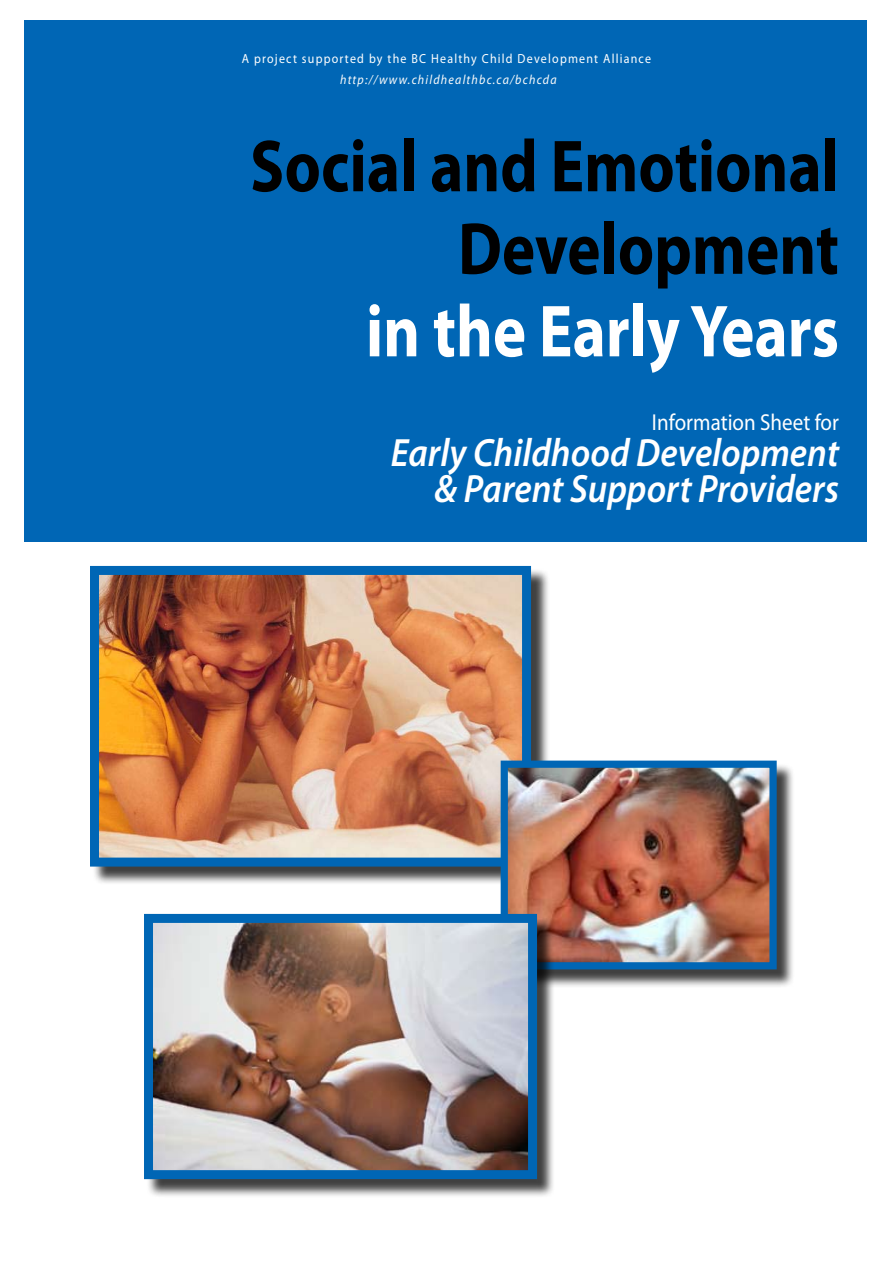
<style>
.page{position:relative;width:893px;height:1263px;background:#fff}
.page>*{position:absolute;margin:0;border:0;box-sizing:border-box;transform-origin:0 0}
.t1{font:700 74.4px/82.5px "Myriad Pro";color:#000;text-align:right;scale:.85 1}
.t2{font:700 74.4px "Myriad Pro";color:#fff;scale:.85 1}
.t3{font:italic 600 39.6px/36px "Myriad Pro";color:#fff;text-align:right;scale:.91 1}
.t4{font:23.1px "Myriad Pro";color:#fff;scale:.91 1}
.t5{font:13.2px/21px "Myriad Pro";letter-spacing:.1em;color:#fff;text-align:center;scale:.91 1}
.s1{font-style:italic;color:#fcfcfc}
.s2{font-style:italic;color:#fdfdfd}
</style>
<div class="page">
<div style="left:92px;top:568px;width:465px;height:324px;background:#000;opacity:.75"></div>
<img style="left:100px;top:576px;width:421px;height:280px">
<div style="left:90px;top:566px;width:441px;height:300px;border:9px solid #0066b5"></div>
<div style="left:503px;top:763px;width:298px;height:231px;background:#000;opacity:.75"></div>
<img style="left:509px;top:769px;width:260px;height:192px">
<div style="left:501px;top:761px;width:276px;height:208px;border:7px solid #0066b5"></div>
<div style="left:146px;top:916px;width:416px;height:288px;background:#000;opacity:.75"></div>
<img style="left:154px;top:924px;width:373px;height:245px">
<div style="left:144px;top:914px;width:393px;height:265px;border:9px solid #0066b5"></div>
<div style="left:24px;top:20px;width:843px;height:522px;background:#0066b5"></div>
<p class="t5" style="left:242px;top:48px;width:451px">A project supported by the BC Healthy Child Development Alliance <span class="s1">http://www.childhealthbc.ca</span><span class="s2">/bchcda</span></p>
<h1 class="t1" style="left:250px;top:123px;width:694px">Social and Emotional<br>Development</h1>
<h1 class="t2" style="left:366px;top:283px;width:558px">in the Early Years</h1>
<h3 class="t4" style="left:652px;top:408px;width:207px">Information Sheet for</h3>
<h2 class="t3" style="left:391px;top:433px;width:494px">Early Childhood Development &amp; Parent Support Providers</h2>
</div>
